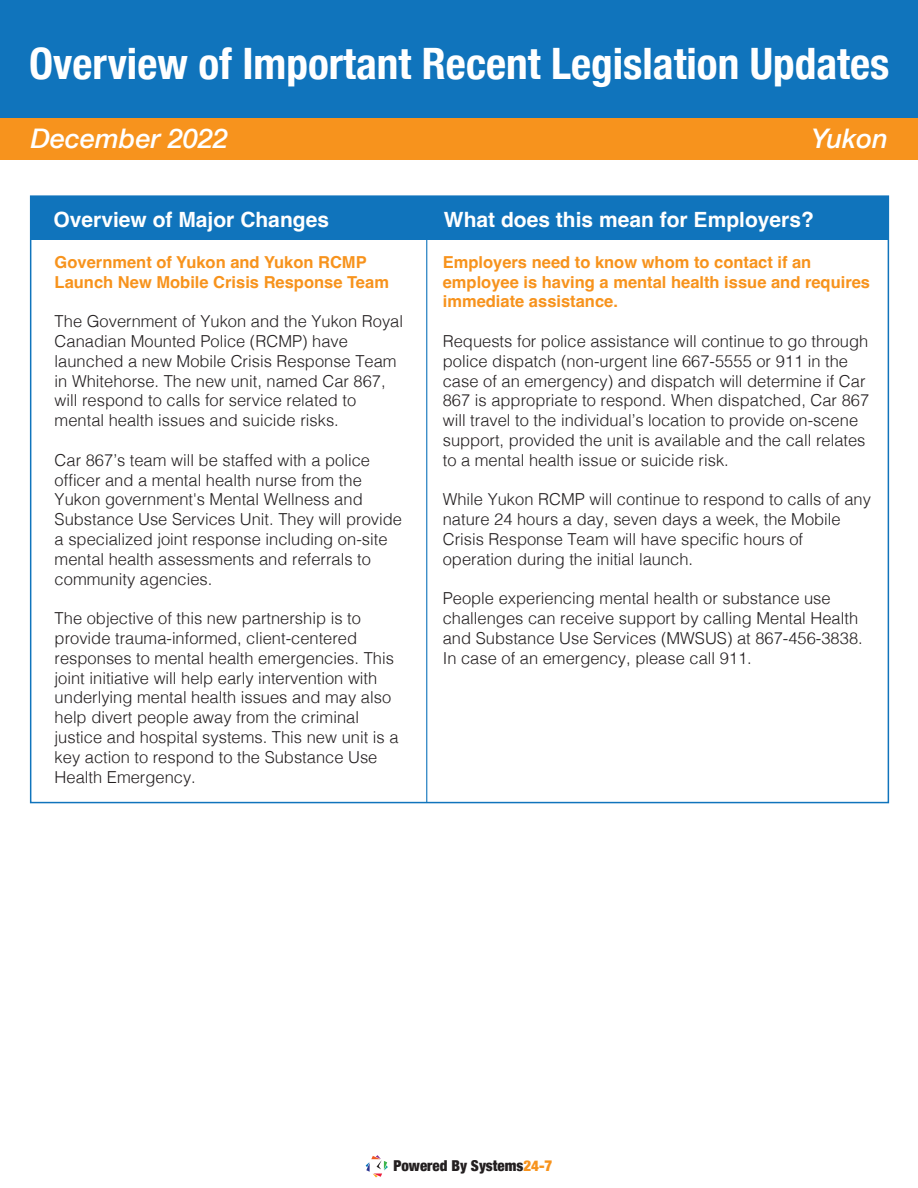
<style>
.page{position:relative;width:918px;height:1188px;background:#fff}
.page>*{position:absolute;margin:0;border:0;box-sizing:border-box;transform-origin:0 0}
.t1{font:700 condensed 43.35px "Helvetica Neue";color:#fff}
.t2{font:italic 500 27px "Helvetica Neue";color:#fff}
.t3{font:700 21px "Helvetica";color:#fff}
.t4{font:300 16.5px/19.8px "Helvetica";color:#231f20}
.t5{font:700 16.5px/19.8px "Helvetica";color:#f7931d}
.t6{font:900 condensed 15px "Helvetica Neue";color:#231f20}
.s1{color:#f7931d}
</style>
<div class="page">
<div style="left:0;top:0;width:918px;height:133px;background:#1074bc"></div>
<div style="left:0;top:118px;width:918px;height:41px;background:#f7931d"></div>
<div style="left:31px;top:196px;width:858px;height:44px;background:#1074bc"></div>
<hr style="left:426px;top:196px;width:1px;height:607px;background:#1074bc">
<svg style="left:366px;top:1155px;width:22px;height:22px"></svg>
<h1 class="t1" style="left:29px;top:27px;width:862px">Overview of Important Recent Legislation Updates</h1>
<h2 class="t2" style="left:31px;top:115px;width:199px">December 2022</h2>
<h2 class="t2" style="left:812px;top:115px;width:78px">Yukon</h2>
<p class="t3" style="left:54px;top:206px;width:277px">Overview of Major Changes</p>
<p class="t5" style="left:55px;top:254px;width:336px">Government of Yukon and Yukon RCMP<br>Launch New Mobile Crisis Response Team</p>
<p class="t4" style="left:55px;top:310px;width:350px">The Government of Yukon and the Yukon Royal Canadian Mounted Police (RCMP) have launched a new Mobile Crisis Response Team in Whitehorse. The new unit, named Car 867, will respond to calls for service related to mental health issues and suicide risks.</p>
<p class="t4" style="left:55px;top:449px;width:349px">Car 867’s team will be staffed with a police officer and a mental health nurse from the Yukon government's Mental Wellness and Substance Use Services Unit. They will provide a specialized joint response including on-site mental health assessments and referrals to community agencies.</p>
<p class="t4" style="left:55px;top:607px;width:345px">The objective of this new partnership is to provide trauma-informed, client-centered responses to mental health emergencies. This joint initiative will help early intervention with underlying mental health issues and may also help divert people away from the criminal justice and hospital systems. This new unit is a key action to respond to the Substance Use Health Emergency.</p>
<p class="t3" style="left:444px;top:206px;width:371px">What does this mean for Employers?</p>
<p class="t5" style="left:443px;top:254px;width:429px">Employers need to know whom to contact if an employee is having a mental health issue and requires immediate assistance.</p>
<p class="t4" style="left:443px;top:330px;width:428px">Requests for police assistance will continue to go through police dispatch (non-urgent line 667-5555 or 911 in the case of an emergency) and dispatch will determine if Car 867 is appropriate to respond. When dispatched, Car 867 will travel to the individual’s location to provide on-scene support, provided the unit is available and the call relates to a mental health issue or suicide risk.</p>
<p class="t4" style="left:443px;top:489px;width:430px">While Yukon RCMP will continue to respond to calls of any nature 24 hours a day, seven days a week, the Mobile Crisis Response Team will have specific hours of operation during the initial launch.</p>
<p class="t4" style="left:443px;top:588px;width:421px">People experiencing mental health or substance use challenges can receive support by calling Mental Health and Substance Use Services (MWSUS) at 867-456-3838.<br>In case of an emergency, please call 911.</p>
<p class="t6" style="left:393px;top:1154px;width:160px">Powered By Systems<span class="s1">24-7</span></p>
</div>
